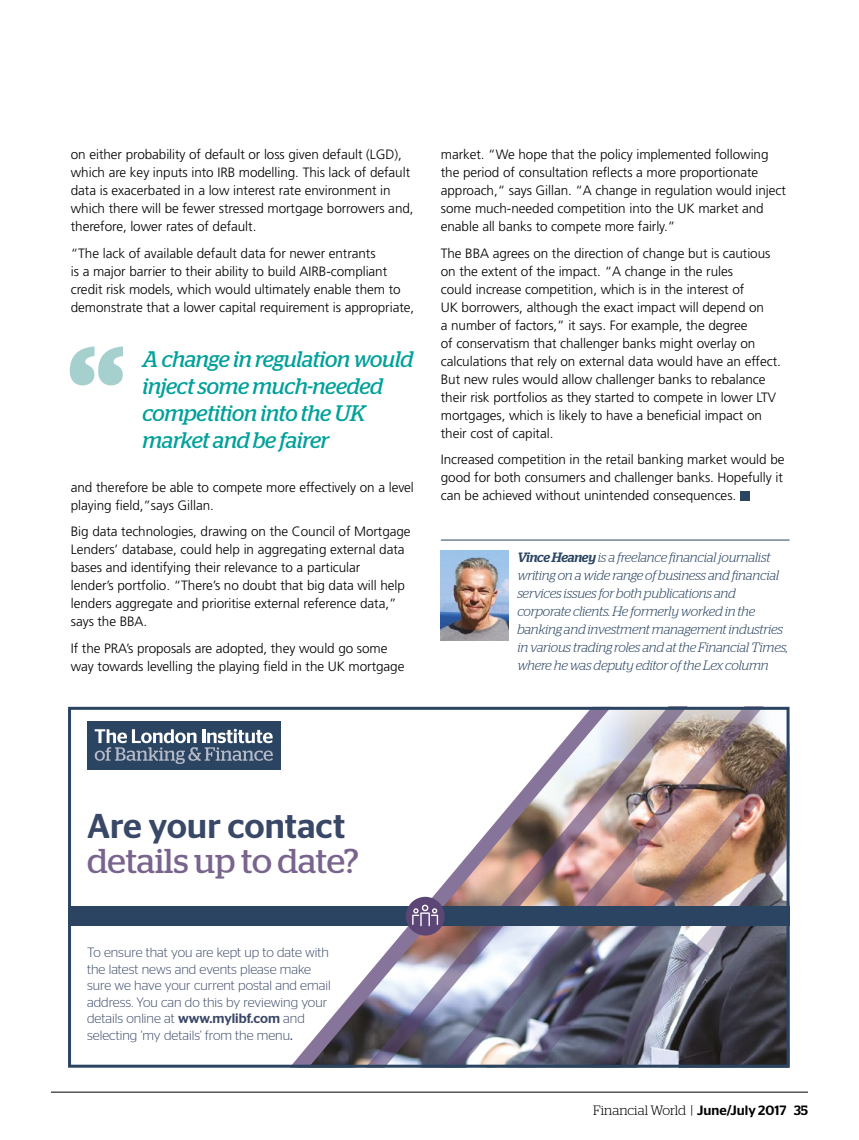
<style>
.page{position:relative;width:859px;height:1140px;background:#fff}
.page>*{position:absolute;margin:0;border:0;box-sizing:border-box;transform-origin:0 0}
.t1{font:500 156px "Stag";color:#a6d0cd}
.t2{font:34.5px "Stag";color:#78648d}
.t3{font:500 34.5px "Stag Sans";color:#3a4867}
.t4{font:italic 22.5px/27px "Stag";letter-spacing:-.01em;color:#00a19a}
.t5{font:300 13.5px/18px "Frutiger LT Std";letter-spacing:-.005em;color:#000}
.t6{font:italic 300 13.5px/18px "Stag";letter-spacing:-.015em;color:#2a4462}
.t7{font:300 13.5px/16.5px "Stag Sans";color:#3a4867}
.t8{font:300 13.5px "Stag";color:#000}
.s1{font-weight:500}
.s2{font-weight:400}
.s3{font-family:"Stag Sans";font-weight:500}
</style>
<div class="page">
<hr style="left:51px;top:1091px;width:757px;height:1px;background:#000">
<hr style="left:441px;top:539px;width:348px;height:1px;background:#2a4462">
<div style="left:740px;top:492px;width:9px;height:9px;background:#2a4462"></div>
<img style="left:441px;top:551px;width:68px;height:89px">
<div style="left:87px;top:721px;width:193px;height:49px;background:#2a4462"></div>
<svg style="left:95px;top:729px;width:5px;height:32px"></svg>
<img style="left:100px;top:711px;width:685px;height:352px">
<img style="left:289px;top:711px;width:322px;height:352px">
<div style="left:68px;top:906px;width:721px;height:19px;background:#2a4462"></div>
<div style="left:406px;top:896px;width:39px;height:39px;background:#5c4676;border-radius:50%"></div>
<svg style="left:412px;top:904px;width:26px;height:22px"></svg>
<div style="left:68px;top:707px;width:721px;height:360px;border:3px solid #2a4462"></div>
<p class="t5" style="left:71px;top:145px;width:344px">on either probability of default or loss given default (LGD), which are key inputs into IRB modelling. This lack of default data is exacerbated in a low interest rate environment in which there will be fewer stressed mortgage borrowers and, therefore, lower rates of default.</p>
<p class="t5" style="left:71px;top:244px;width:345px">“The lack of available default data for newer entrants<br>is a major barrier to their ability to build AIRB-compliant credit risk models, which would ultimately enable them to demonstrate that a lower capital requirement is appropriate,</p>
<h1 class="t1" style="left:68px;top:309px;width:58px">“</h1>
<h3 class="t4" style="left:142px;top:345px;width:272px">A change in regulation would inject some much-needed competition into the UK</h3>
<h3 class="t4" style="left:142px;top:426px;width:188px">market and be fairer</h3>
<p class="t5" style="left:71px;top:478px;width:345px">and therefore be able to compete more effectively on a level playing field,”says Gillan.</p>
<p class="t5" style="left:71px;top:522px;width:341px">Big data technologies, drawing on the Council of Mortgage Lenders’ database, could help in aggregating external data bases and identifying their relevance to a particular<br>lender’s portfolio. “There’s no doubt that big data will help lenders aggregate and prioritise external reference data,” says the BBA.</p>
<p class="t5" style="left:71px;top:639px;width:335px">If the PRA’s proposals are adopted, they would go some way towards levelling the playing field in the UK mortgage</p>
<p class="t5" style="left:441px;top:145px;width:347px">market. “We hope that the policy implemented following the period of consultation reflects a more proportionate approach,“ says Gillan. “A change in regulation would inject some much-needed competition into the UK market and enable all banks to compete more fairly.”</p>
<p class="t5" style="left:441px;top:244px;width:341px">The BBA agrees on the direction of change but is cautious on the extent of the impact. “A change in the rules<br>could increase competition, which is in the interest of<br>UK borrowers, although the exact impact will depend on<br>a number of factors,” it says. For example, the degree<br>of conservatism that challenger banks might overlay on calculations that rely on external data would have an effect.<br>But new rules would allow challenger banks to rebalance their risk portfolios as they started to compete in lower LTV mortgages, which is likely to have a beneficial impact on their cost of capital.</p>
<p class="t5" style="left:441px;top:450px;width:345px">Increased competition in the retail banking market would be good for both consumers and challenger banks. Hopefully it can be achieved without unintended consequences.</p>
<p class="t6" style="left:517px;top:548px;width:272px"><span class="s1">Vince Heaney</span> is a freelance financial journalist writing on a wide range of business and financial services issues for both publications and corporate clients. He formerly worked in the banking and investment management industries in various trading roles and at the Financial Times, where he was deputy editor of the Lex column</p>
<h2 class="t3" style="left:87px;top:805px;width:260px">Are your contact</h2>
<h2 class="t2" style="left:87px;top:840px;width:273px">details up to date?</h2>
<p class="t7" style="left:87px;top:944px;width:245px">To ensure that you are kept up to date with the latest news and events please make sure we have your current postal and email address. You can do this by reviewing your details online at <span class="s1">www.mylibf.com</span> and selecting ‘my details’ from the menu<span class="s2">.</span></p>
<p class="t8" style="left:593px;top:1102px;width:216px">Financial World | <span class="s3">June/July 2017</span> <span class="s1">35</span></p>
</div>
